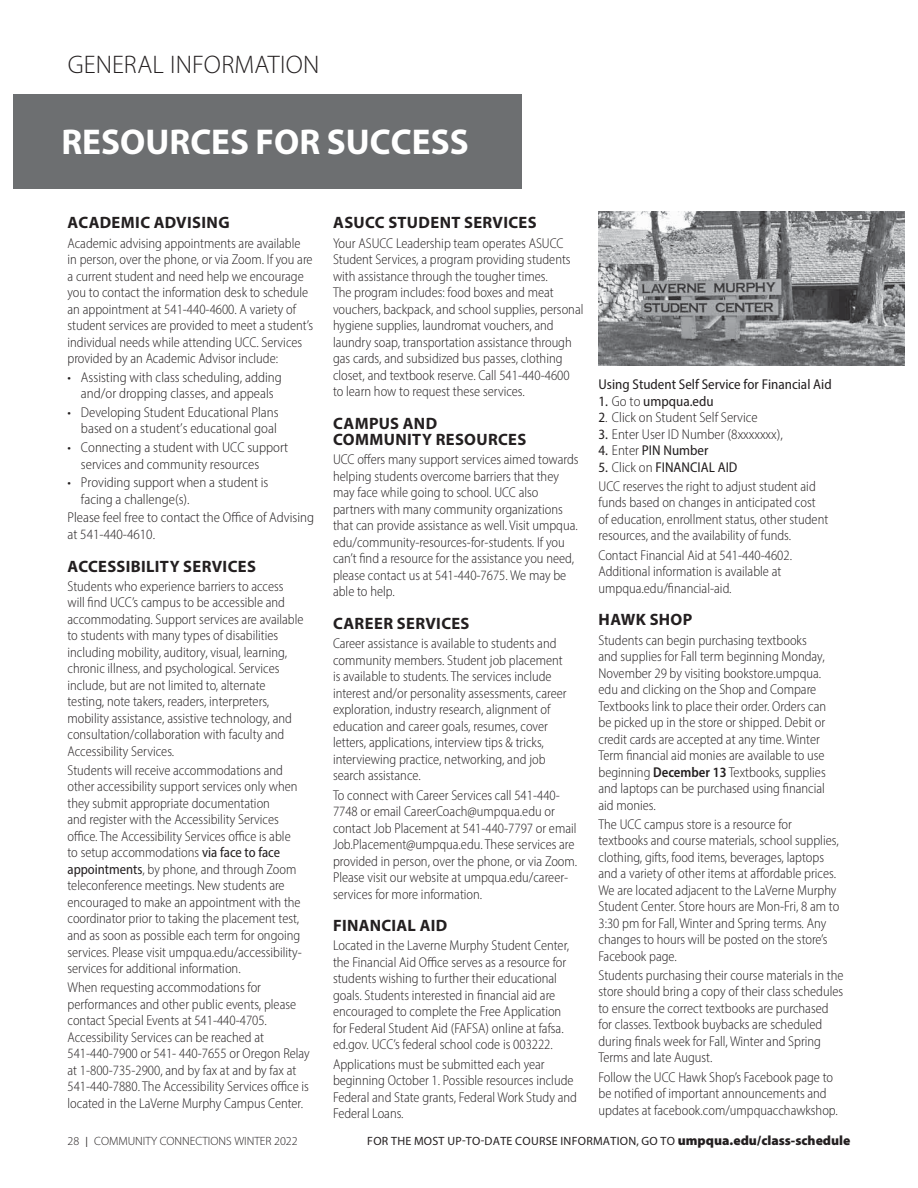
<style>
.page{position:relative;width:918px;height:1188px;background:#fff}
.page>*{position:absolute;margin:0;border:0;box-sizing:border-box;transform-origin:0 0}
.t1{font:700 36px "Myriad Pro";color:#fff}
.t2{font:300 25.5px "Myriad Pro";letter-spacing:.01em;color:#231f20}
.t3{font:700 16.5px/16.5px "Myriad Pro";letter-spacing:.02em;color:#231f20}
.t4{font:300 semi-condensed 14.25px/16.5px "Myriad Pro";color:#231f20}
.t5{font:semi-condensed 14.25px "Myriad Pro";color:#231f20}
.t6{font:12px "Myriad Pro";letter-spacing:.02em;color:#231f20}
.t7{font:300 12px "Myriad Pro";color:#231f20}
.s1{font-weight:400}
.s2{font-weight:300}
.s3{font-weight:600}
.s4{font-size:15px}
.s5{font-weight:900;font-size:13.5px}
</style>
<div class="page">
<div style="left:14px;top:94px;width:508px;height:95px;background:#6d6f71"></div>
<img style="left:599px;top:212px;width:306px;height:153px">
<h2 class="t2" style="left:68px;top:55px;width:253px">GENERAL INFORMATION</h2>
<h1 class="t1" style="left:61px;top:128px;width:409px">RESOURCES FOR SUCCESS</h1>
<p class="t3" style="left:68px;top:216px;width:163px">ACADEMIC ADVISING</p>
<p class="t4" style="left:68px;top:236px;width:247px">Academic advising appointments are available in person, over the phone, or via Zoom. If you are a current student and need help we encourage you to contact the information desk to schedule an appointment at 541-440-4600. A variety of student services are provided to meet a student’s individual needs while attending UCC. Services provided by an Academic Advisor include:</p>
<p class="t4" style="left:68px;top:370px;width:216px;text-align:center">• Assisting with class scheduling, adding and/or dropping classes, and appeals</p>
<p class="t4" style="left:68px;top:405px;width:213px;text-align:right">• Developing Student Educational Plans based on a student’s educational goal</p>
<p class="t4" style="left:81px;top:440px;width:209px;text-indent:-13px">• Connecting a student with UCC support services and community resources</p>
<p class="t4" style="left:81px;top:475px;width:189px;text-indent:-13px">• Providing support when a student is facing a challenge(s).</p>
<p class="t4" style="left:68px;top:510px;width:248px">Please feel free to contact the Office of Advising at 541-440-4610.</p>
<p class="t3" style="left:68px;top:559px;width:190px">ACCESSIBILITY SERVICES</p>
<p class="t4" style="left:68px;top:579px;width:238px">Students who experience barriers to access will find UCC’s campus to be accessible and accommodating. Support services are available to students with many types of disabilities including mobility, auditory, visual, learning, chronic illness, and psychological. Services include, but are not limited to, alternate testing, note takers, readers, interpreters, mobility assistance, assistive technology, and consultation/collaboration with faculty and Accessibility Services.</p>
<p class="t4" style="left:68px;top:763px;width:236px">Students will receive accommodations and other accessibility support services only when they submit appropriate documentation<br>and register with the Accessibility Services office. The Accessibility Services office is able to setup accommodations <span class="s1">via face to face appointments</span>, by phone, and through Zoom teleconference meetings. New students are encouraged to make an appointment with the coordinator prior to taking the placement test, and as soon as possible each term for ongoing services. Please visit umpqua.edu/accessibility&shy;services for additional information.</p>
<p class="t4" style="left:68px;top:980px;width:244px">When requesting accommodations for performances and other public events, please contact Special Events at 541-440-4705.<br>Accessibility Services can be reached at 541-440-7900 or 541- 440-7655 or Oregon Relay at 1-800-735-2900, and by fax at and by fax at 541-440-7880. The Accessibility Services office is located in the LaVerne Murphy Campus Center.</p>
<p class="t3" style="left:333px;top:216px;width:205px">ASUCC STUDENT SERVICES</p>
<p class="t4" style="left:333px;top:236px;width:252px">Your ASUCC Leadership team operates ASUCC Student Services, a program providing students with assistance through the tougher times.<br>The program includes: food boxes and meat vouchers, backpack, and school supplies, personal hygiene supplies, laundromat vouchers, and laundry soap, transportation assistance through gas cards, and subsidized bus passes, clothing closet, and textbook reserve. Call 541-440-4600 to learn how to request these services.</p>
<p class="t3" style="left:333px;top:416px;width:195px">CAMPUS AND<br>COMMUNITY RESOURCES</p>
<p class="t4" style="left:333px;top:452px;width:247px">UCC offers many support services aimed towards helping students overcome barriers that they may face while going to school. UCC also partners with many community organizations that can provide assistance as well. Visit umpqua. edu/community-resources-for-students. If you can’t find a resource for the assistance you need, please contact us at 541-440-7675. We may be able to help.</p>
<p class="t3" style="left:333px;top:616px;width:138px">CAREER SERVICES</p>
<p class="t4" style="left:333px;top:636px;width:235px">Career assistance is available to students and community members. Student job placement is available to students. The services include interest and/or personality assessments, career exploration, industry research, alignment of education and career goals, resumes, cover letters, applications, interview tips &amp; tricks, interviewing practice, networking, and job search assistance.</p>
<p class="t4" style="left:333px;top:788px;width:246px">To connect with Career Services call 541-440- 7748 or email CareerCoach@umpqua.edu or contact Job Placement at 541-440-7797 or email Job.Placement@umpqua.edu. These services are provided in person, over the phone, or via Zoom.<br>Please visit our website at umpqua.edu/career&shy;services for more information.</p>
<p class="t3" style="left:333px;top:919px;width:116px">FINANCIAL AID</p>
<p class="t4" style="left:333px;top:938px;width:238px">Located in the Laverne Murphy Student Center, the Financial Aid Office serves as a resource for students wishing to further their educational goals. Students interested in financial aid are encouraged to complete the Free Application for Federal Student Aid (FAFSA) online at fafsa. ed.gov. UCC’s federal school code is 003222.</p>
<p class="t4" style="left:333px;top:1057px;width:245px">Applications must be submitted each year beginning October 1. Possible resources include Federal and State grants, Federal Work Study and Federal Loans.</p>
<p class="t5" style="left:599px;top:379px;width:235px">Using Student Self Service for Financial Aid</p>
<p class="t5" style="left:599px;top:396px;width:117px">1. <span class="s2">Go to</span> umpqua.edu</p>
<p class="t4" style="left:599px;top:410px;width:161px"><span class="s1">2</span>. Click on Student Self Service</p>
<p class="t4" style="left:599px;top:427px;width:186px"><span class="s1">3.</span> Enter User ID Number (8xxxxxxx),</p>
<p class="t5" style="left:599px;top:445px;width:112px">4. <span class="s2">Enter</span> PIN Number</p>
<p class="t4" style="left:599px;top:458px;width:219px;line-height:19.2px"><span class="s1">5.</span> Click on <span class="s1">FINANCIAL AID<br></span>UCC reserves the right to adjust student aid</p>
<p class="t4" style="left:599px;top:495px;width:231px">funds based on changes in anticipated cost of education, enrollment status, other student resources, and the availability of funds.</p>
<p class="t4" style="left:599px;top:548px;width:195px">Contact Financial Aid at 541-440-4602.<br>Additional information is available at umpqua.edu/financial-aid.</p>
<p class="t3" style="left:599px;top:613px;width:95px">HAWK SHOP</p>
<p class="t4" style="left:599px;top:632px;width:229px">Students can begin purchasing textbooks and supplies for Fall term beginning Monday, November 29 by visiting bookstore.umpqua. edu and clicking on the Shop and Compare Textbooks link to place their order. Orders can be picked up in the store or shipped. Debit or credit cards are accepted at any time. Winter Term financial aid monies are available to use beginning <span class="s3">December 13</span> Textbooks, supplies and laptops can be purchased using financial aid monies.</p>
<p class="t4" style="left:599px;top:817px;width:242px">The UCC campus store is a resource for textbooks and course materials, school supplies, clothing, gifts, food items, beverages, laptops and a variety of other items at affordable prices.<br>We are located adjacent to the LaVerne Murphy Student Center. Store hours are Mon-Fri, 8 am to 3:30 pm for Fall, Winter and Spring terms. Any changes to hours will be posted on the store’s Facebook page.</p>
<p class="t4" style="left:599px;top:968px;width:247px">Students purchasing their course materials in the store should bring a copy of their class schedules to ensure the correct textbooks are purchased for classes. Textbook buybacks are scheduled during finals week for Fall, Winter and Spring Terms and late August.</p>
<p class="t4" style="left:599px;top:1070px;width:241px">Follow the UCC Hawk Shop’s Facebook page to be notified of important announcements and updates at facebook.com/umpquacchawkshop.</p>
<p class="t7" style="left:68px;top:1137px;width:232px">28 <span class="s4">I</span> COMMUNITY CONNECTIONS WINTER 2022</p>
<p class="t6" style="left:367px;top:1137px;width:485px">FOR THE MOST UP-TO-DATE COURSE INFORMATION, GO TO <span class="s5">umpqua.edu/class-schedule</span></p>
</div>
